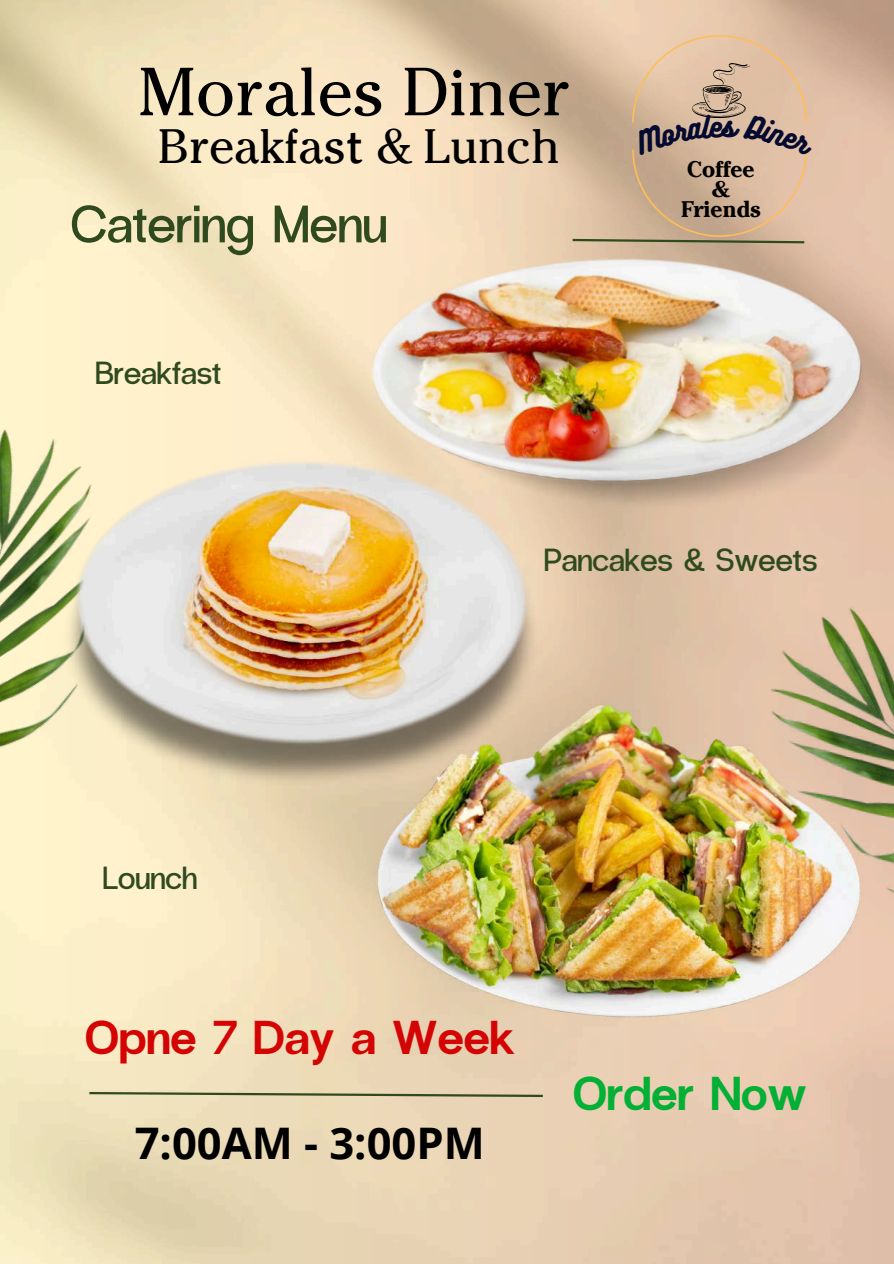
<style>
.page{position:relative;width:894px;height:1264px;background:#fff}
.page>*{position:absolute;margin:0;border:0;box-sizing:border-box;transform-origin:0 0}
.t1{font:67.5px "Cheltenham Pro";color:#000}
.t2{font:52.5px "Radio Grotesk";color:#304a20}
.t3{font:48px "Cheltenham Pro";color:#000}
.t4{font:700 47.4px "Radio Grotesk";color:#d40404}
.t5{font:700 47.4px "Radio Grotesk";color:#03af34}
.t6{font:700 43.5px "Open Sans";color:#000}
.t7{font:31.95px "Radio Grotesk";color:#304a20}
.t8{font:700 22.5px/20.2px "Cheltenham Pro";color:#000;text-align:center}
</style>
<div class="page">
<img style="left:746px;top:587px;width:147px;height:367px">
<img style="left:0;top:387px;width:202px;height:480px">
<img style="left:365px;top:243px;width:511px;height:287px">
<img style="left:60px;top:459px;width:482px;height:330px">
<svg style="left:87px;top:1090px;width:458px;height:8px;background:#b8b28e"></svg>
<img style="left:362px;top:692px;width:517px;height:343px">
<svg style="left:570px;top:35px;width:245px;height:209px;background:#d3b599"></svg>
<h1 class="t1" style="left:138px;top:67px;width:433px">Morales Diner</h1>
<h3 class="t3" style="left:158px;top:128px;width:403px">Breakfast &amp; Lunch</h3>
<h2 class="t2" style="left:71px;top:190px;width:318px">Catering Menu</h2>
<p class="t7" style="left:95px;top:351px;width:127px">Breakfast</p>
<p class="t8" style="left:681px;top:162px;width:81px">Coffee &amp;<br>Friends</p>
<p class="t7" style="left:544px;top:539px;width:275px">Pancakes &amp; Sweets</p>
<p class="t7" style="left:103px;top:857px;width:96px">Lounch</p>
<h3 class="t4" style="left:85px;top:1006px;width:431px">Opne 7 Day a Week</h3>
<h3 class="t6" style="left:135px;top:1112px;width:351px">7:00AM - 3:00PM</h3>
<h3 class="t5" style="left:573px;top:1062px;width:235px">Order Now</h3>
</div>
